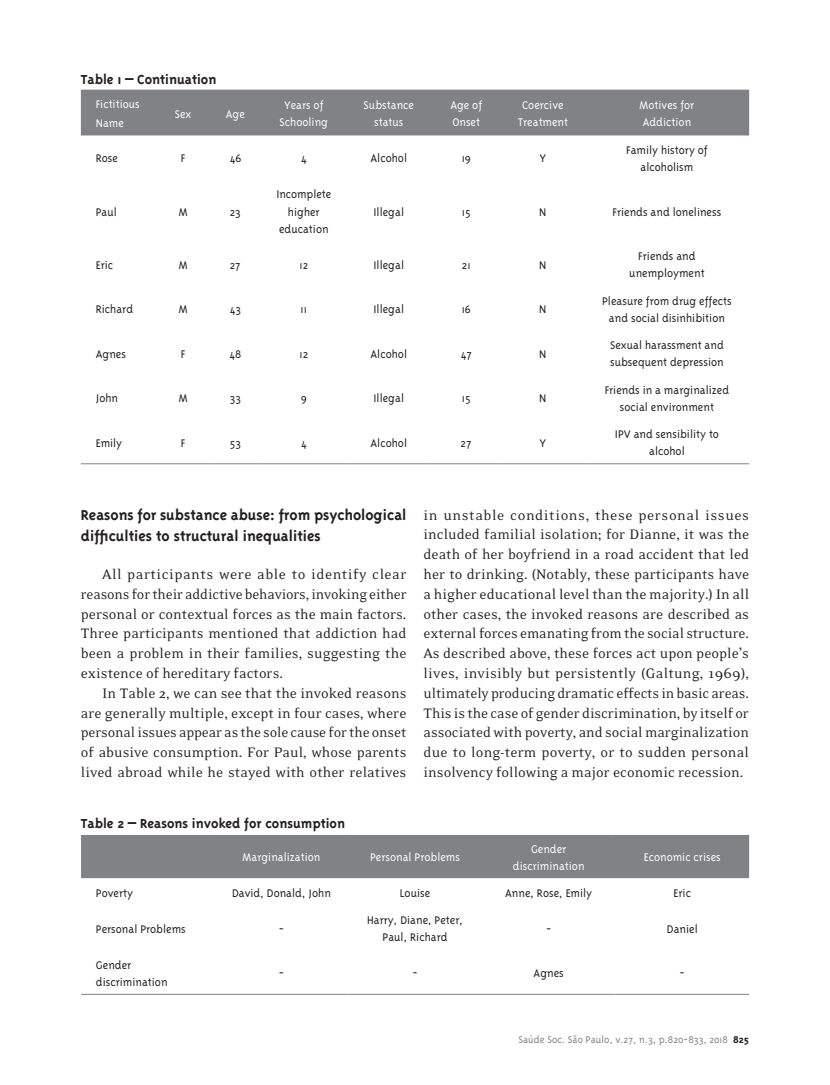
<style>
.page{position:relative;width:830px;height:1085px;background:#fff}
.page>*{position:absolute;margin:0;border:0;box-sizing:border-box;transform-origin:0 0}
.SUB_2{font:700 16.5px/21.8px "Triplex";color:#231f20}
.TEXTO{font:15.75px/19.8px "Eidetic Neo";color:#231f20;text-align:justify}
.Titulo_tabela-figura{font:700 15px "Triplex";color:#231f20}
.tabela_txt{font:300 12.75px/17.2px "Triplex";color:#231f20;text-align:center}
.tabela_gravata{font:300 12.75px/16.5px "Triplex";color:#fff;text-align:center}
.t1{font:300 11.25px "Triplex";color:#808285}
.s1{font-weight:700;color:#231f20}
</style>
<div class="page">
<div style="left:81px;top:90px;width:667px;height:45px;background:#808285"></div>
<hr style="left:81px;top:463px;width:76px;height:1px;background:#808285">
<hr style="left:157px;top:463px;width:52px;height:1px;background:#808285">
<hr style="left:209px;top:463px;width:52px;height:1px;background:#808285">
<hr style="left:261px;top:463px;width:85px;height:1px;background:#808285">
<hr style="left:346px;top:463px;width:85px;height:1px;background:#808285">
<hr style="left:431px;top:463px;width:70px;height:1px;background:#808285">
<hr style="left:501px;top:463px;width:83px;height:1px;background:#808285">
<hr style="left:584px;top:463px;width:164px;height:1px;background:#808285">
<div style="left:81px;top:835px;width:667px;height:43px;background:#808285"></div>
<hr style="left:81px;top:993px;width:133px;height:1px;background:#808285">
<hr style="left:214px;top:993px;width:134px;height:1px;background:#808285">
<hr style="left:348px;top:993px;width:133px;height:1px;background:#808285">
<hr style="left:481px;top:993px;width:134px;height:1px;background:#808285">
<hr style="left:615px;top:993px;width:133px;height:1px;background:#808285">
<p class="Titulo_tabela-figura" style="left:81px;top:70px;width:137px">Table 1 – Continuation</p>
<p class="tabela_gravata" style="left:96px;top:96px;width:46px">Fictitious</p>
<p class="tabela_gravata" style="left:96px;top:115px;width:30px">Name</p>
<p class="tabela_gravata" style="left:175px;top:105px;width:18px">Sex</p>
<p class="tabela_gravata" style="left:226px;top:105px;width:21px">Age</p>
<p class="tabela_gravata" style="left:279px;top:97px;width:50px">Years of<br>Schooling</p>
<p class="tabela_gravata" style="left:363px;top:97px;width:52px">Substance status</p>
<p class="tabela_gravata" style="left:450px;top:97px;width:33px;text-align:left">Age of<br>Onset</p>
<p class="tabela_gravata" style="left:517px;top:97px;width:52px">Coercive<br>Treatment</p>
<p class="tabela_gravata" style="left:639px;top:97px;width:56px;text-align:left">Motives for<br>Addiction</p>
<p class="tabela_txt" style="left:96px;top:150px;width:24px">Rose</p>
<p class="tabela_txt" style="left:181px;top:150px;width:6px">F</p>
<p class="tabela_txt" style="left:229px;top:150px;width:13px">46</p>
<p class="tabela_txt" style="left:301px;top:150px;width:7px">4</p>
<p class="tabela_txt" style="left:370px;top:150px;width:38px">Alcohol</p>
<p class="tabela_txt" style="left:461px;top:150px;width:11px">19</p>
<p class="tabela_txt" style="left:539px;top:150px;width:8px">Y</p>
<p class="tabela_txt" style="left:625px;top:141px;width:83px">Family history of alcoholism</p>
<p class="tabela_txt" style="left:96px;top:203px;width:23px">Paul</p>
<p class="tabela_txt" style="left:179px;top:203px;width:10px">M</p>
<p class="tabela_txt" style="left:230px;top:203px;width:13px">23</p>
<p class="tabela_txt" style="left:276px;top:186px;width:56px">Incomplete higher education</p>
<p class="tabela_txt" style="left:373px;top:203px;width:32px">Illegal</p>
<p class="tabela_txt" style="left:461px;top:203px;width:10px">15</p>
<p class="tabela_txt" style="left:539px;top:203px;width:9px">N</p>
<p class="tabela_txt" style="left:612px;top:203px;width:110px">Friends and loneliness</p>
<p class="tabela_txt" style="left:96px;top:256px;width:19px">Eric</p>
<p class="tabela_txt" style="left:179px;top:256px;width:10px">M</p>
<p class="tabela_txt" style="left:230px;top:256px;width:13px">27</p>
<p class="tabela_txt" style="left:299px;top:256px;width:10px">12</p>
<p class="tabela_txt" style="left:373px;top:256px;width:32px">Illegal</p>
<p class="tabela_txt" style="left:461px;top:256px;width:10px">21</p>
<p class="tabela_txt" style="left:539px;top:256px;width:9px">N</p>
<p class="tabela_txt" style="left:629px;top:247px;width:77px">Friends and unemployment</p>
<p class="tabela_txt" style="left:96px;top:300px;width:39px">Richard</p>
<p class="tabela_txt" style="left:179px;top:300px;width:10px">M</p>
<p class="tabela_txt" style="left:229px;top:300px;width:13px">43</p>
<p class="tabela_txt" style="left:300px;top:300px;width:8px">11</p>
<p class="tabela_txt" style="left:373px;top:300px;width:32px">Illegal</p>
<p class="tabela_txt" style="left:461px;top:300px;width:11px">16</p>
<p class="tabela_txt" style="left:539px;top:300px;width:9px">N</p>
<p class="tabela_txt" style="left:602px;top:292px;width:131px">Pleasure from drug effects and social disinhibition</p>
<p class="tabela_txt" style="left:96px;top:345px;width:32px">Agnes</p>
<p class="tabela_txt" style="left:181px;top:345px;width:6px">F</p>
<p class="tabela_txt" style="left:229px;top:345px;width:14px">48</p>
<p class="tabela_txt" style="left:299px;top:345px;width:10px">12</p>
<p class="tabela_txt" style="left:370px;top:345px;width:38px">Alcohol</p>
<p class="tabela_txt" style="left:460px;top:345px;width:13px">47</p>
<p class="tabela_txt" style="left:539px;top:345px;width:9px">N</p>
<p class="tabela_txt" style="left:609px;top:336px;width:115px;text-align:left">Sexual harassment and subsequent depression</p>
<p class="tabela_txt" style="left:96px;top:389px;width:24px">John</p>
<p class="tabela_txt" style="left:179px;top:389px;width:10px">M</p>
<p class="tabela_txt" style="left:230px;top:389px;width:13px">33</p>
<p class="tabela_txt" style="left:301px;top:389px;width:7px">9</p>
<p class="tabela_txt" style="left:373px;top:389px;width:32px">Illegal</p>
<p class="tabela_txt" style="left:461px;top:389px;width:10px">15</p>
<p class="tabela_txt" style="left:539px;top:389px;width:9px">N</p>
<p class="tabela_txt" style="left:604px;top:381px;width:126px">Friends in a marginalized social environment</p>
<p class="tabela_txt" style="left:96px;top:434px;width:28px">Emily</p>
<p class="tabela_txt" style="left:181px;top:434px;width:6px">F</p>
<p class="tabela_txt" style="left:230px;top:434px;width:13px">53</p>
<p class="tabela_txt" style="left:301px;top:434px;width:7px">4</p>
<p class="tabela_txt" style="left:370px;top:434px;width:38px">Alcohol</p>
<p class="tabela_txt" style="left:460px;top:434px;width:13px">27</p>
<p class="tabela_txt" style="left:539px;top:434px;width:8px">Y</p>
<p class="tabela_txt" style="left:614px;top:425px;width:106px">IPV and sensibility to alcohol</p>
<p class="SUB_2" style="left:81px;top:503px;width:327px">Reasons for substance abuse: from psychological difficulties to structural inequalities</p>
<p class="TEXTO" style="left:81px;top:564px;width:327px;text-indent:21px">All participants were able to identify clear reasons for their addictive behaviors, invoking either personal or contextual forces as the main factors.<br>Three participants mentioned that addiction had been a problem in their families, suggesting the existence of hereditary factors.</p>
<p class="TEXTO" style="left:81px;top:683px;width:327px;text-indent:21px">In Table 2, we can see that the invoked reasons are generally multiple, except in four cases, where personal issues appear as the sole cause for the onset of abusive consumption. For Paul, whose parents lived abroad while he stayed with other relatives</p>
<p class="TEXTO" style="left:423px;top:505px;width:327px">in unstable conditions, these personal issues included familial isolation; for Dianne, it was the death of her boyfriend in a road accident that led her to drinking. (Notably, these participants have a higher educational level than the majority.) In all other cases, the invoked reasons are described as external forces emanating from the social structure.<br>As described above, these forces act upon people’s lives, invisibly but persistently (Galtung, 1969), ultimately producing dramatic effects in basic areas.<br>This is the case of gender discrimination, by itself or associated with poverty, and social marginalization due to long-term poverty, or to sudden personal insolvency following a major economic recession.</p>
<p class="Titulo_tabela-figura" style="left:81px;top:815px;width:265px">Table 2 – Reasons invoked for consumption</p>
<p class="tabela_gravata" style="left:242px;top:849px;width:79px">Marginalization</p>
<p class="tabela_gravata" style="left:370px;top:849px;width:91px">Personal Problems</p>
<p class="tabela_gravata" style="left:512px;top:840px;width:73px">Gender discrimination</p>
<p class="tabela_gravata" style="left:643px;top:849px;width:78px">Economic crises</p>
<p class="tabela_txt" style="left:96px;top:884px;width:39px">Poverty</p>
<p class="tabela_txt" style="left:232px;top:884px;width:100px">David, Donald, John</p>
<p class="tabela_txt" style="left:400px;top:884px;width:32px">Louise</p>
<p class="tabela_txt" style="left:505px;top:884px;width:88px">Anne, Rose, Emily</p>
<p class="tabela_txt" style="left:673px;top:884px;width:19px">Eric</p>
<p class="tabela_txt" style="left:96px;top:919px;width:91px">Personal Problems</p>
<p class="tabela_txt" style="left:279px;top:919px;width:7px">-</p>
<p class="tabela_txt" style="left:367px;top:911px;width:97px">Harry, Diane, Peter,<br>Paul, Richard</p>
<p class="tabela_txt" style="left:545px;top:919px;width:7px">-</p>
<p class="tabela_txt" style="left:666px;top:919px;width:32px">Daniel</p>
<p class="tabela_txt" style="left:96px;top:955px;width:73px;text-align:left">Gender discrimination</p>
<p class="tabela_txt" style="left:279px;top:964px;width:7px">-</p>
<p class="tabela_txt" style="left:412px;top:964px;width:7px">-</p>
<p class="tabela_txt" style="left:533px;top:964px;width:32px">Agnes</p>
<p class="tabela_txt" style="left:679px;top:964px;width:7px">-</p>
<p class="t1" style="left:518px;top:1033px;width:232px">Saúde Soc. São Paulo, v.27, n.3, p.820-833, 2018 <span class="s1">825</span></p>
</div>
